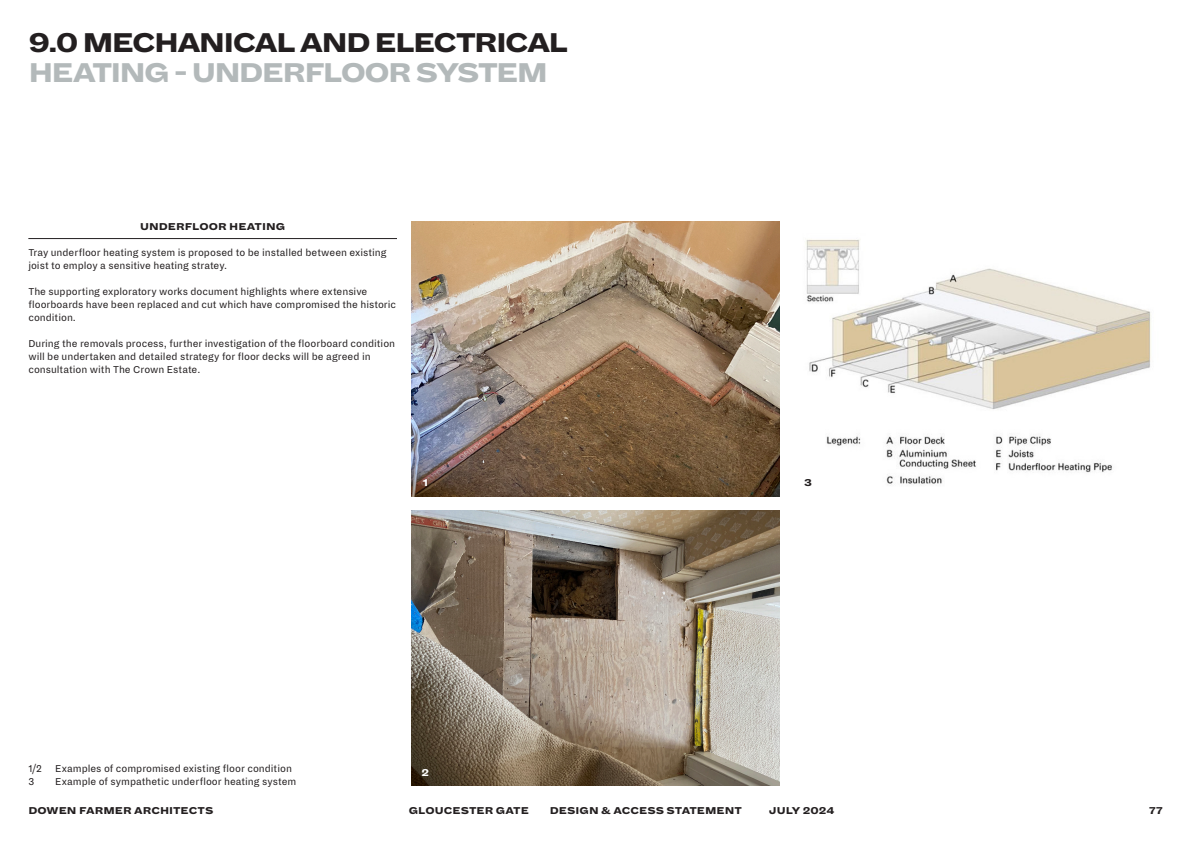
<style>
.page{position:relative;width:1191px;height:842px;background:#fff}
.page>*{position:absolute;margin:0;border:0;box-sizing:border-box;transform-origin:0 0}
.Medium_Headings{font:900 30px "Dia";letter-spacing:-.06em;color:#231f20}
.Medium_Headings-2{font:900 30px "Dia";letter-spacing:-.06em;color:#b3b9ba}
.Body_Copy{font:11px/13px "Dia";color:#231f20}
.Headings{font:900 11px "Dia";color:#231f20}
.Caption_numbers{font:900 11px "Dia";color:#fff}
.Caption_numbers-2{font:900 11px "Dia";color:#231f20}
</style>
<div class="page">
<hr style="left:28px;top:238px;width:369px;height:1px;background:#231f20">
<img style="left:411px;top:221px;width:369px;height:275px">
<img style="left:411px;top:510px;width:369px;height:275px">
<img style="left:806px;top:239px;width:345px;height:246px">
<p class="Medium_Headings" style="left:28px;top:24px;width:542px">9.0 MECHANICAL AND ELECTRICAL</p>
<p class="Medium_Headings-2" style="left:28px;top:54px;width:521px">HEATING - UNDERFLOOR SYSTEM</p>
<p class="Headings" style="left:140px;top:220px;width:147px">UNDERFLOOR HEATING</p>
<p class="Body_Copy" style="left:28px;top:246px;width:360px">Tray underfloor heating system is proposed to be installed between existing joist to employ a sensitive heating stratey.</p>
<p class="Body_Copy" style="left:28px;top:285px;width:369px">The supporting exploratory works document highlights where extensive floorboards have been replaced and cut which have compromised the historic condition.</p>
<p class="Body_Copy" style="left:28px;top:337px;width:368px">During the removals process, further investigation of the floorboard condition will be undertaken and detailed strategy for floor decks will be agreed in consultation with The Crown Estate.</p>
<p class="Caption_numbers" style="left:423px;top:476px;width:7px">1</p>
<p class="Caption_numbers-2" style="left:804px;top:476px;width:9px">3</p>
<p class="Body_Copy" style="left:28px;top:762px;width:265px">1/2 Examples of compromised existing floor condition</p>
<p class="Body_Copy" style="left:28px;top:775px;width:7px">3</p>
<p class="Body_Copy" style="left:55px;top:775px;width:242px">Example of sympathetic underfloor heating system</p>
<p class="Caption_numbers" style="left:421px;top:765px;width:9px">2</p>
<p class="Headings" style="left:28px;top:803px;width:187px">DOWEN FARMER ARCHITECTS</p>
<p class="Headings" style="left:409px;top:803px;width:122px">GLOUCESTER GATE</p>
<p class="Headings" style="left:550px;top:803px;width:194px">DESIGN &amp; ACCESS STATEMENT</p>
<p class="Headings" style="left:769px;top:803px;width:67px">JULY 2024</p>
<p class="Headings" style="left:1149px;top:803px;width:15px">77</p>
</div>
